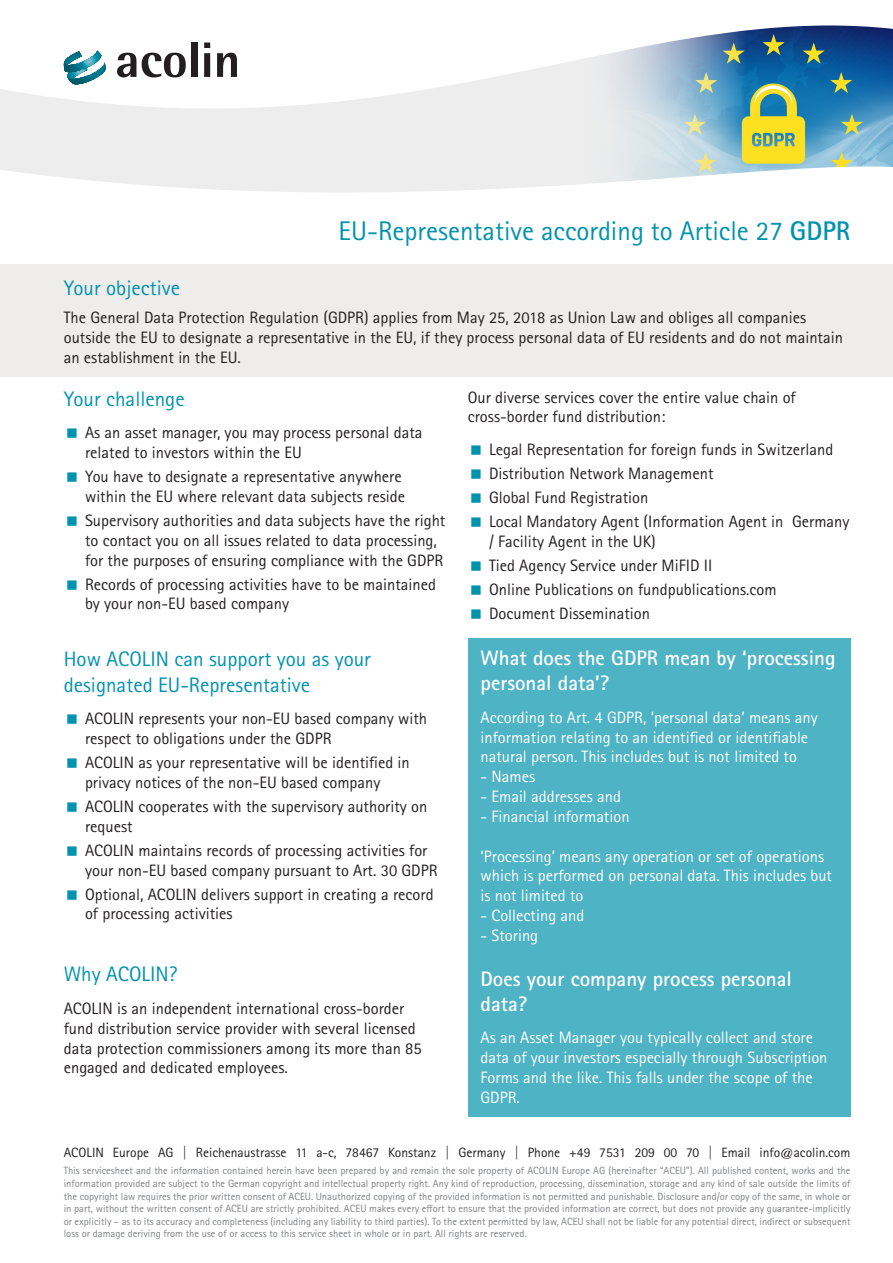
<style>
.page{position:relative;width:893px;height:1263px;background:#fff}
.page>*{position:absolute;margin:0;border:0;box-sizing:border-box;transform-origin:0 0}
.Titel_1_-_weiss{font:27px "Rotis Sans Serif Pro";color:#0093ad}
.Titel_2{font:21px "Rotis Sans Serif Pro";color:#0093ad}
.t1{font:700 21px/25.2px "Rotis Sans Serif Pro";color:#fff}
.Titel_2-2{font:16.5px/19.8px "Rotis Sans Serif Pro";color:#231f20}
.t2{font:16.5px/19.8px "Rotis Sans Serif Pro";color:#fff}
.Fliesstext{font:13.5px "Rotis Sans Serif Pro";color:#231f20}
.Disclaimer{font:10.5px/12.6px "Rotis Sans Serif Pro";color:#808285;text-align:justify}
.s1{font-weight:700}
</style>
<div class="page">
<svg style="left:0;top:25px;width:853px;height:167px;fill:#ededed"></svg>
<img style="left:579px;top:26px;width:314px;height:166px">
<div style="left:0;top:264px;width:893px;height:112px;background:#efecec"></div>
<div style="left:468px;top:638px;width:382px;height:478px;background:#4db3c5"></div>
<p class="Titel_1_-_weiss" style="left:339px;top:215px;width:513px">EU-Representative according to Article 27 <span class="s1">GDPR</span></p>
<p class="Titel_2" style="left:64px;top:276px;width:118px">Your objective</p>
<p class="Titel_2-2" style="left:64px;top:308px;width:781px">The General Data Protection Regulation (GDPR) applies from May 25, 2018 as Union Law and obliges all companies outside the EU to designate a representative in the EU, if they process personal data of EU residents and do not maintain an establishment in the EU.</p>
<p class="Titel_2" style="left:64px;top:386px;width:122px">Your challenge</p>
<p class="Titel_2-2" style="left:85px;top:423px;width:339px">As an asset manager, you may process personal data related to investors within the EU</p>
<p class="Titel_2-2" style="left:85px;top:467px;width:322px">You have to designate a representative anywhere within the EU where relevant data subjects reside</p>
<p class="Titel_2-2" style="left:85px;top:511px;width:362px">Supervisory authorities and data subjects have the right to contact you on all issues related to data processing, for the purposes of ensuring compliance with the GDPR</p>
<p class="Titel_2-2" style="left:85px;top:574px;width:352px">Records of processing activities have to be maintained by your non-EU based company</p>
<p class="Titel_2" style="left:64px;top:646px;width:309px">How ACOLIN can support you as your</p>
<p class="Titel_2" style="left:64px;top:672px;width:248px">designated EU-Representative</p>
<p class="Titel_2-2" style="left:85px;top:709px;width:344px">ACOLIN represents your non-EU based company with respect to obligations under the GDPR</p>
<p class="Titel_2-2" style="left:85px;top:753px;width:326px">ACOLIN as your representative will be identified in privacy notices of the non-EU based company</p>
<p class="Titel_2-2" style="left:85px;top:796px;width:344px">ACOLIN cooperates with the supervisory authority on request</p>
<p class="Titel_2-2" style="left:85px;top:840px;width:354px">ACOLIN maintains records of processing activities for your non-EU based company pursuant to Art. 30 GDPR</p>
<p class="Titel_2-2" style="left:85px;top:884px;width:350px">Optional, ACOLIN delivers support in creating a record of processing activities</p>
<p class="Titel_2" style="left:64px;top:962px;width:115px">Why ACOLIN?</p>
<p class="Titel_2-2" style="left:64px;top:999px;width:359px">ACOLIN is an independent international cross-border fund distribution service provider with several licensed data protection commissioners among its more than 85 engaged and dedicated employees.</p>
<p class="Titel_2-2" style="left:468px;top:387px;width:330px">Our diverse services cover the entire value chain of cross-border fund distribution:</p>
<p class="Titel_2-2" style="left:489px;top:440px;width:346px">Legal Representation for foreign funds in Switzerland</p>
<p class="Titel_2-2" style="left:489px;top:464px;width:226px">Distribution Network Management</p>
<p class="Titel_2-2" style="left:489px;top:488px;width:161px">Global Fund Registration</p>
<p class="Titel_2-2" style="left:489px;top:512px;width:362px">Local Mandatory Agent (Information Agent in Germany / Facility Agent in the UK)</p>
<p class="Titel_2-2" style="left:489px;top:556px;width:225px">Tied Agency Service under MiFID II</p>
<p class="Titel_2-2" style="left:489px;top:580px;width:289px">Online Publications on fundpublications.com</p>
<p class="Titel_2-2" style="left:489px;top:604px;width:162px">Document Dissemination</p>
<p class="t1" style="left:480px;top:645px;width:356px">What does the GDPR mean by ‘processing personal data’?</p>
<p class="t2" style="left:480px;top:707px;width:339px">According to Art. 4 GDPR, ‘personal data’ means any information relating to an identified or identifiable natural person. This includes but is not limited to</p>
<p class="t2" style="left:480px;top:767px;width:56px">- Names</p>
<p class="t2" style="left:480px;top:787px;width:142px">- Email addresses and</p>
<p class="t2" style="left:480px;top:806px;width:151px">- Financial information</p>
<p class="t2" style="left:480px;top:846px;width:353px">‘Processing’ means any operation or set of operations which is performed on personal data. This includes but is not limited to</p>
<p class="t2" style="left:480px;top:905px;width:105px">- Collecting and</p>
<p class="t2" style="left:480px;top:925px;width:59px">- Storing</p>
<p class="t1" style="left:480px;top:966px;width:313px">Does your company process personal data?</p>
<p class="t2" style="left:480px;top:1028px;width:348px">As an Asset Manager you typically collect and store data of your investors especially through Subscription Forms and the like. This falls under the scope of the GDPR.</p>
<p class="Fliesstext" style="left:64px;top:1145px;width:788px">ACOLIN Europe AG | Reichenaustrasse 11 a-c, 78467 Konstanz | Germany | Phone +49 7531 209 00 70 | Email info@acolin.com</p>
<p class="Disclaimer" style="left:64px;top:1164px;width:788px">This servicesheet and the information contained herein have been prepared by and remain the sole property of ACOLIN Europe AG (hereinafter “ACEU”). All published content, works and the information provided are subject to the German copyright and intellectual property right. Any kind of reproduction, processing, dissemination, storage and any kind of sale outside the limits of the copyright law requires the prior written consent of ACEU. Unauthorized copying of the provided information is not permitted and punishable. Disclosure and/or copy of the same, in whole or in part, without the written consent of ACEU are strictly prohibited. ACEU makes every effort to ensure that the provided information are correct, but does not provide any guarantee-implicitly or explicitly – as to its accuracy and completeness (including any liability to third parties). To the extent permitted by law, ACEU shall not be liable for any potential direct, indirect or subsequent loss or damage deriving from the use of or access to this service sheet in whole or in part. All rights are reserved.</p>
</div>
